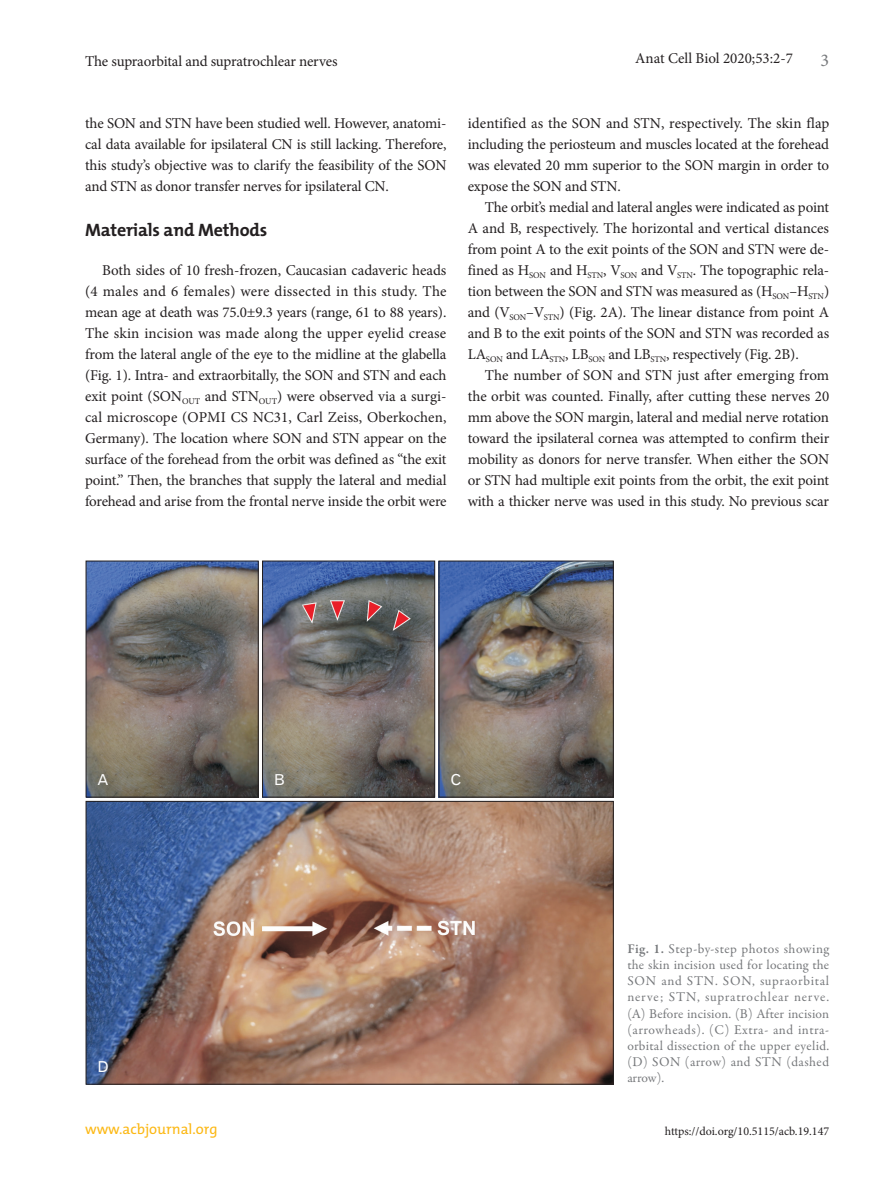
<style>
.page{position:relative;width:893px;height:1191px;background:#fff}
.page>*{position:absolute;margin:0;border:0;box-sizing:border-box;transform-origin:0 0}
.서론{font:700 18px "The Mix";letter-spacing:-.01em;color:#231f20}
.t1{font:18px "Minion Pro";color:#76787b}
.본문{font:15px/21px "Minion Pro";letter-spacing:-.01em;color:#231f20;text-align:justify}
.t2{font:15px "Gothic 720 BT Roman B";color:#fff}
.t3{font:14.7px "The Mix";color:#fcb814}
.그림설명{font:13.5px/16.2px "Garamond Premr Pro";letter-spacing:.02em;color:#76787b;text-align:justify}
.t4{font:12px "Minion Pro";color:#231f20}
.s1{font-weight:600}
</style>
<div class="page">
<img style="left:86px;top:560px;width:528px;height:524px">
<p class="본문" style="left:85px;top:50px;width:254px">The supraorbital and supratrochlear nerves</p>
<p class="본문" style="left:85px;top:113px;width:363px">the SON and STN have been studied well. However, anatomi&shy;cal data available for ipsilateral CN is still lacking. Therefore, this study’s objective was to clarify the feasibility of the SON and STN as donor transfer nerves for ipsilateral CN.</p>
<p class="서론" style="left:85px;top:215px;width:184px">Materials and Methods</p>
<p class="본문" style="left:85px;top:260px;width:363px;text-indent:17px">Both sides of 10 fresh-frozen, Caucasian cadaveric heads (4 males and 6 females) were dissected in this study. The mean age at death was 75.0±9.3 years (range, 61 to 88 years).<br>The skin incision was made along the upper eyelid crease from the lateral angle of the eye to the midline at the glabella (Fig. 1). Intra- and extraorbitally, the SON and STN and each exit point (SON<sub>OUT</sub> and STN<sub>OUT</sub>) were observed via a surgi&shy;cal microscope (OPMI CS NC31, Carl Zeiss, Oberkochen, Germany). The location where SON and STN appear on the surface of the forehead from the orbit was defined as “the exit point.” Then, the branches that supply the lateral and medial forehead and arise from the frontal nerve inside the orbit were</p>
<p class="본문" style="left:635px;top:48px;width:159px">Anat Cell Biol 2020;53:2-7</p>
<p class="t1" style="left:820px;top:48px;width:10px">3</p>
<p class="본문" style="left:468px;top:113px;width:363px">identified as the SON and STN, respectively. The skin flap including the periosteum and muscles located at the forehead was elevated 20 mm superior to the SON margin in order to expose the SON and STN.</p>
<p class="본문" style="left:468px;top:197px;width:363px;text-indent:17px">The orbit’s medial and lateral angles were indicated as point A and B, respectively. The horizontal and vertical distances from point A to the exit points of the SON and STN were de&shy;fined as H<sub>SON</sub> and H<sub>STN</sub>, V<sub>SON</sub> and V<sub>STN</sub>. The topographic rela&shy;tion between the SON and STN was measured as (H<sub>SON</sub>–H<sub>STN</sub>) and (V<sub>SON</sub>–V<sub>STN</sub>) (Fig. 2A). The linear distance from point A and B to the exit points of the SON and STN was recorded as LA<sub>SON</sub> and LA<sub>STN</sub>, LB<sub>SON</sub> and LB<sub>STN</sub>, respectively (Fig. 2B).</p>
<p class="본문" style="left:468px;top:365px;width:363px;text-indent:17px">The number of SON and STN just after emerging from the orbit was counted. Finally, after cutting these nerves 20 mm above the SON margin, lateral and medial nerve rotation toward the ipsilateral cornea was attempted to confirm their mobility as donors for nerve transfer. When either the SON or STN had multiple exit points from the orbit, the exit point with a thicker nerve was used in this study. No previous scar</p>
<p class="t2" style="left:98px;top:771px;width:12px">A</p>
<p class="t2" style="left:274px;top:771px;width:12px">B</p>
<p class="t2" style="left:451px;top:771px;width:12px">C</p>
<p class="t2" style="left:98px;top:1058px;width:13px">D</p>
<p class="t3" style="left:85px;top:1117px;width:134px">www.acbjournal.org</p>
<p class="그림설명" style="left:627px;top:940px;width:203px"><span class="s1">Fig. 1.</span> Step-by-step photos showing the skin incision used for locating the SON and STN. SON, supraorbital nerve; STN, supratrochlear nerve. (A) Before incision. (B) After incision (arrowheads). (C) Extra- and intra&shy;orbital dissection of the upper eyelid. (D) SON (arrow) and STN (dashed arrow).</p>
<p class="t4" style="left:665px;top:1123px;width:166px">https://doi.org/10.5115/acb.19.147</p>
</div>
